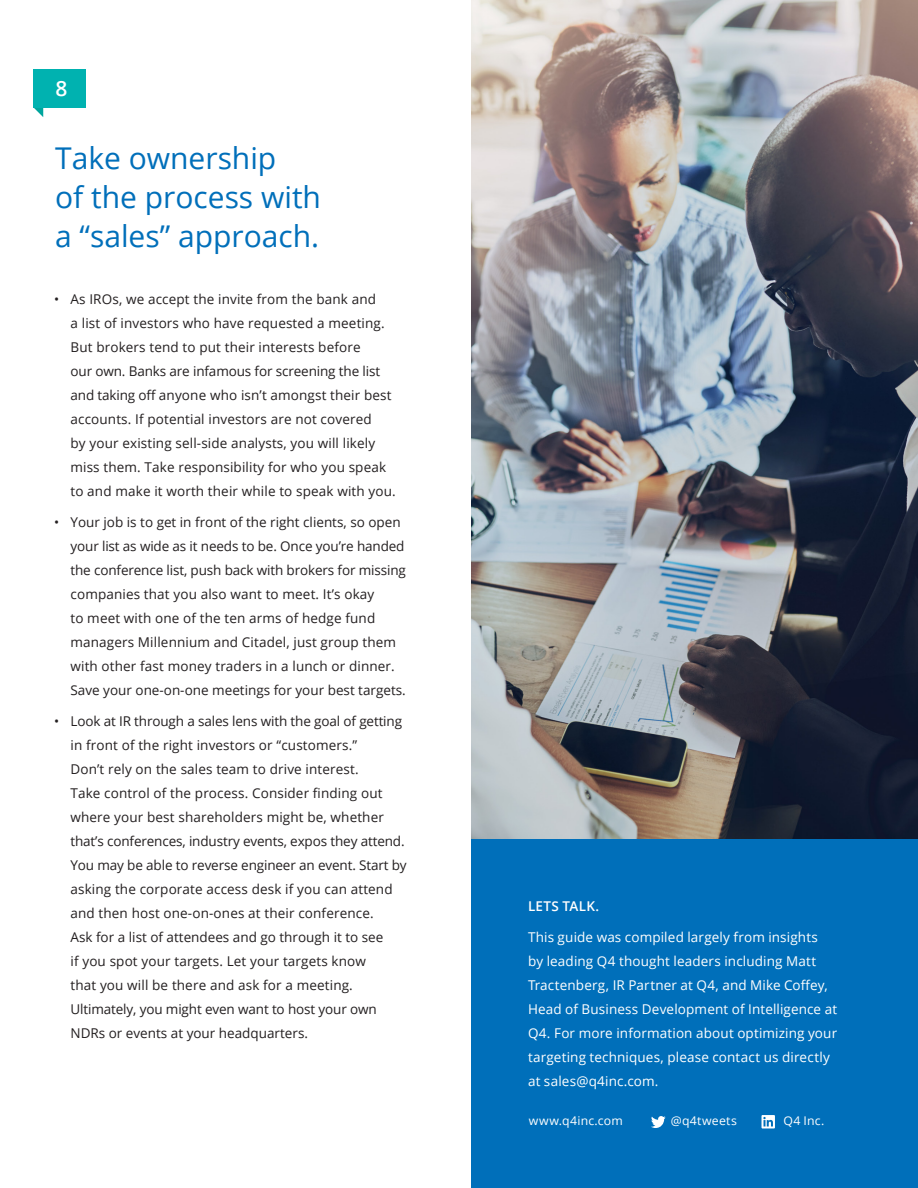
<style>
.page{position:relative;width:918px;height:1188px;background:#fff}
.page>*{position:absolute;margin:0;border:0;box-sizing:border-box;transform-origin:0 0}
.t1{font:30px/39px "Open Sans";color:#006fba}
.t2{font:600 21px "Open Sans";color:#fff}
.t3{font:13.5px/24px "Open Sans";letter-spacing:.01em;color:#231f20}
.t4{font:13.5px/24px "Open Sans";letter-spacing:.01em;color:#fff}
.t5{font:600 13.5px "Open Sans";letter-spacing:.02em;color:#fff}
.t6{font:12px "Open Sans";letter-spacing:.02em;color:#fff}
</style>
<div class="page">
<div style="left:472px;top:838px;width:446px;height:350px;background:#006fba"></div>
<svg style="left:762px;top:1115px;width:13px;height:13px"></svg>
<svg style="left:651px;top:1116px;width:15px;height:12px"></svg>
<svg style="left:34px;top:107px;width:9px;height:10px"></svg>
<div style="left:34px;top:69px;width:52px;height:38px;background:#00b2b0"></div>
<img style="left:472px;top:0;width:446px;height:838px">
<p class="t2" style="left:56px;top:74px;width:13px">8</p>
<p class="t1" style="left:55px;top:138px;width:267px">Take ownership<br>of the process with a “sales” approach.</p>
<p class="t3" style="left:70px;top:287px;width:327px;text-indent:-16px">• As IROs, we accept the invite from the bank and<br>a list of investors who have requested a meeting.<br>But brokers tend to put their interests before<br>our own. Banks are infamous for screening the list and taking off anyone who isn’t amongst their best accounts. If potential investors are not covered<br>by your existing sell-side analysts, you will likely miss them. Take responsibility for who you speak to and make it worth their while to speak with you.</p>
<p class="t3" style="left:70px;top:510px;width:337px;text-indent:-16px">• Your job is to get in front of the right clients, so open your list as wide as it needs to be. Once you’re handed the conference list, push back with brokers for missing companies that you also want to meet. It’s okay<br>to meet with one of the ten arms of hedge fund managers Millennium and Citadel, just group them with other fast money traders in a lunch or dinner.<br>Save your one-on-one meetings for your best targets.</p>
<p class="t3" style="left:70px;top:709px;width:338px;text-indent:-16px">• Look at IR through a sales lens with the goal of getting in front of the right investors or “customers.”<br>Don’t rely on the sales team to drive interest.<br>Take control of the process. Consider finding out where your best shareholders might be, whether that’s conferences, industry events, expos they attend.<br>You may be able to reverse engineer an event. Start by asking the corporate access desk if you can attend and then host one-on-ones at their conference.<br>Ask for a list of attendees and go through it to see<br>if you spot your targets. Let your targets know<br>that you will be there and ask for a meeting.<br>Ultimately, you might even want to host your own NDRs or events at your headquarters.</p>
<p class="t5" style="left:528px;top:897px;width:73px">LETS TALK.</p>
<p class="t4" style="left:528px;top:925px;width:311px">This guide was compiled largely from insights<br>by leading Q4 thought leaders including Matt Tractenberg, IR Partner at Q4, and Mike Coffey, Head of Business Development of Intelligence at Q4. For more information about optimizing your targeting techniques, please contact us directly at sales@q4inc.com.</p>
<p class="t6" style="left:529px;top:1113px;width:95px">www.q4inc.com</p>
<p class="t6" style="left:671px;top:1113px;width:68px">@q4tweets</p>
<p class="t6" style="left:783px;top:1113px;width:42px">Q4 Inc.</p>
</div>
